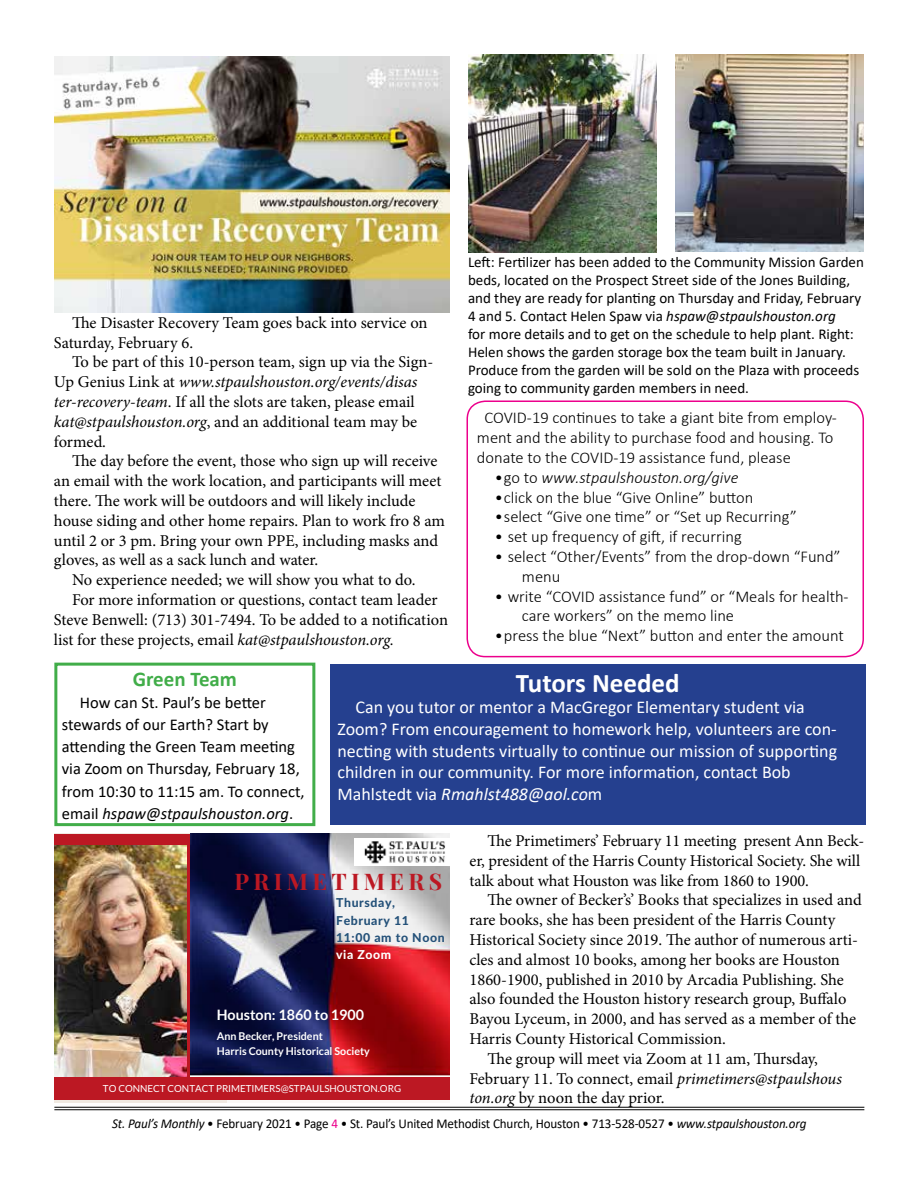
<style>
.page{position:relative;width:918px;height:1188px;background:#fff}
.page>*{position:absolute;margin:0;border:0;box-sizing:border-box;transform-origin:0 0}
.t1{font:700 27px "Calibri";color:#fff}
.t2{font:700 22.95px "Playfair Display";letter-spacing:.19em;color:#bc1823}
.t3{font:700 21px "Calibri";color:#41ad49}
.t4{font:18px/21.6px "Calibri";color:#fff}
.t5{font:16.5px/19.8px "Minion Pro";color:#000}
.t6{font:300 16.5px/19.8px "Calibri";color:#000}
.t7{font:16.5px/22.2px "Calibri";color:#000}
.t8{font:italic 300 16.5px "Calibri";color:#000}
.t9{font:15px/18px "Calibri";color:#000}
.t10{font:700 14.25px "Lato";color:#fff}
.t11{font:13.5px "Calibri";letter-spacing:-.01em;color:#000}
.t12{font:800 12.3px/17.4px "Lato Latin";letter-spacing:.05em;color:#245179}
.t13{font:800 12.3px "Lato Latin";letter-spacing:.05em;color:#fff}
.t14{font:700 10.65px/14.9px "Lato";color:#fff}
.t15{font:9.75px "Lato";color:#fff}
.s1{font-style:italic}
.s2{font-style:normal}
.s3{color:#ec008c}
</style>
<div class="page">
<hr style="left:54px;top:1107px;width:810px;height:1px;background:#000">
<hr style="left:54px;top:1109px;width:810px;height:1px;background:#000">
<div style="left:466px;top:400px;width:398px;height:257px;border:2px solid #ec008c;border-radius:18px"></div>
<img style="left:54px;top:57px;width:396px;height:256px">
<img style="left:468px;top:54px;width:189px;height:199px">
<img style="left:675px;top:54px;width:189px;height:197px">
<div style="left:228px;top:1003px;width:222px;height:100px;background:#faf8f6"></div>
<div style="left:54px;top:1076px;width:396px;height:24px;background:#bc1823"></div>
<svg style="left:54px;top:835px;width:396px;height:242px;background:#b33d45"></svg>
<img style="left:54px;top:845px;width:132px;height:231px">
<img style="left:191px;top:833px;width:259px;height:243px">
<img style="left:354px;top:838px;width:96px;height:27px">
<div style="left:330px;top:664px;width:536px;height:161px;background:#25408f"></div>
<div style="left:54px;top:663px;width:261px;height:163px;border:3px solid #41ad49"></div>
<p class="t5" style="left:54px;top:313px;width:375px;text-indent:18px">The Disaster Recovery Team goes back into service on<br>Saturday, February 6.</p>
<p class="t5" style="left:54px;top:352px;width:381px;text-indent:18px">To be part of this 10-person team, sign up via the Sign-Up Genius Link at <span class="s1">www.stpaulshouston.org/events/disas ter-recovery-team</span>. If all the slots are taken, please email <span class="s1">kat@stpaulshouston.org</span>, and an additional team may be formed.</p>
<p class="t5" style="left:72px;top:451px;width:367px">The day before the event, those who sign up will receive</p>
<p class="t5" style="left:54px;top:471px;width:389px">an email with the work location, and participants will meet</p>
<p class="t5" style="left:54px;top:491px;width:363px">there. The work will be outdoors and will likely include</p>
<p class="t5" style="left:54px;top:511px;width:393px">house siding and other home repairs. Plan to work fro 8 am</p>
<p class="t5" style="left:54px;top:530px;width:386px">until 2 or 3 pm. Bring your own PPE, including masks and</p>
<p class="t5" style="left:54px;top:550px;width:266px">gloves, as well as a sack lunch and water.</p>
<p class="t5" style="left:72px;top:570px;width:345px">No experience needed; we will show you what to do.</p>
<p class="t5" style="left:72px;top:590px;width:367px">For more information or questions, contact team leader</p>
<p class="t5" style="left:54px;top:610px;width:396px">Steve Benwell: (713) 301-7494. To be added to a notification</p>
<p class="t5" style="left:54px;top:629px;width:342px">list for these projects, email <span class="s1">kat@stpaulshouston.org.</span></p>
<p class="t9" style="left:468px;top:253px;width:397px">Left: Fertilizer has been added to the Community Mission Garden beds, located on the Prospect Street side of the Jones Building, and they are ready for planting on Thursday and Friday, February 4 and 5. Contact Helen Spaw via <span class="s1">hspaw@stpaulshouston.org<br></span>for more details and to get on the schedule to help plant. Right:<br>Helen shows the garden storage box the team built in January.<br>Produce from the garden will be sold on the Plaza with proceeds going to community garden members in need.</p>
<p class="t6" style="left:477px;top:408px;width:361px;text-indent:8px">COVID-19 continues to take a giant bite from employ&shy;ment and the ability to purchase food and housing. To donate to the COVID-19 assistance fund, please</p>
<p class="t8" style="left:495px;top:467px;width:245px"><span class="s2">•go to</span> www.stpaulshouston.org/give</p>
<p class="t6" style="left:495px;top:487px;width:260px">•click on the blue “Give Online” button</p>
<p class="t6" style="left:495px;top:507px;width:303px">•select “Give one time” or “Set up Recurring”</p>
<p class="t6" style="left:495px;top:527px;width:248px">• set up frequency of gift, if recurring</p>
<p class="t6" style="left:522px;top:546px;width:320px;text-indent:-27px">• select “Other/Events” from the drop-down “Fund” menu</p>
<p class="t6" style="left:522px;top:586px;width:328px;text-indent:-27px">• write “COVID assistance fund” or “Meals for health&shy;care workers” on the memo line</p>
<p class="t6" style="left:495px;top:626px;width:350px">•press the blue “Next” button and enter the amount</p>
<p class="t3" style="left:133px;top:664px;width:106px">Green Team</p>
<p class="t7" style="left:62px;top:691px;width:244px;text-indent:18px">How can St. Paul’s be better stewards of our Earth? Start by attending the Green Team meeting via Zoom on Thursday, February 18, from 10:30 to 11:15 am. To connect, email <span class="s1">hspaw@stpaulshouston.org</span>.</p>
<h1 class="t1" style="left:516px;top:664px;width:165px">Tutors Needed</h1>
<p class="t4" style="left:338px;top:696px;width:501px;text-indent:18px">Can you tutor or mentor a MacGregor Elementary student via Zoom? From encouragement to homework help, volunteers are con&shy;necting with students virtually to continue our mission of supporting children in our community. For more information, contact Bob Mahlstedt via <span class="s1">Rmahlst488@aol.co</span>m</p>
<h2 class="t2" style="left:235px;top:864px;width:209px">PRIMETIMERS</h2>
<p class="t12" style="left:336px;top:894px;width:110px">Thursday,<br>February 11<br>11:00 am to Noon</p>
<p class="t13" style="left:336px;top:948px;width:57px">via Zoom</p>
<p class="t10" style="left:217px;top:1006px;width:149px">Houston: 1860 to 1900</p>
<p class="t14" style="left:217px;top:1029px;width:155px">Ann Becker, President<br>Harris County Historical Society</p>
<p class="t15" style="left:103px;top:1083px;width:300px">TO CONNECT CONTACT PRIMETIMERS@STPAULSHOUSTON.ORG</p>
<p class="t5" style="left:470px;top:831px;width:396px;text-indent:18px">The Primetimers’ February 11 meeting present Ann Beck&shy;er, president of the Harris County Historical Society. She will talk about what Houston was like from 1860 to 1900.</p>
<p class="t5" style="left:488px;top:890px;width:376px">The owner of Becker’s’ Books that specializes in used and</p>
<p class="t5" style="left:469px;top:910px;width:367px">rare books, she has been president of the Harris County</p>
<p class="t5" style="left:469px;top:930px;width:390px">Historical Society since 2019. The author of numerous arti-</p>
<p class="t5" style="left:469px;top:950px;width:372px">cles and almost 10 books, among her books are Houston</p>
<p class="t5" style="left:469px;top:970px;width:376px">1860-1900, published in 2010 by Arcadia Publishing. She</p>
<p class="t5" style="left:469px;top:989px;width:379px">also founded the Houston history research group, Buffalo</p>
<p class="t5" style="left:469px;top:1009px;width:388px">Bayou Lyceum, in 2000, and has served as a member of the</p>
<p class="t5" style="left:469px;top:1029px;width:258px">Harris County Historical Commission.</p>
<p class="t5" style="left:488px;top:1049px;width:332px">The group will meet via Zoom at 11 am, Thursday,</p>
<p class="t5" style="left:469px;top:1069px;width:374px">February 11. To connect, email <span class="s1">primetimers@stpaulshous</span></p>
<p class="t5" style="left:469px;top:1088px;width:197px"><span class="s1">ton.org</span> by noon the day prior.</p>
<p class="t11" style="left:112px;top:1115px;width:696px"><span class="s1">St. Paul’s Monthly</span> • February 2021 • Page <span class="s3">4</span> • St. Paul’s United Methodist Church, Houston • 713-528-0527 • <span class="s1">www.stpaulshouston.org</span></p>
</div>
